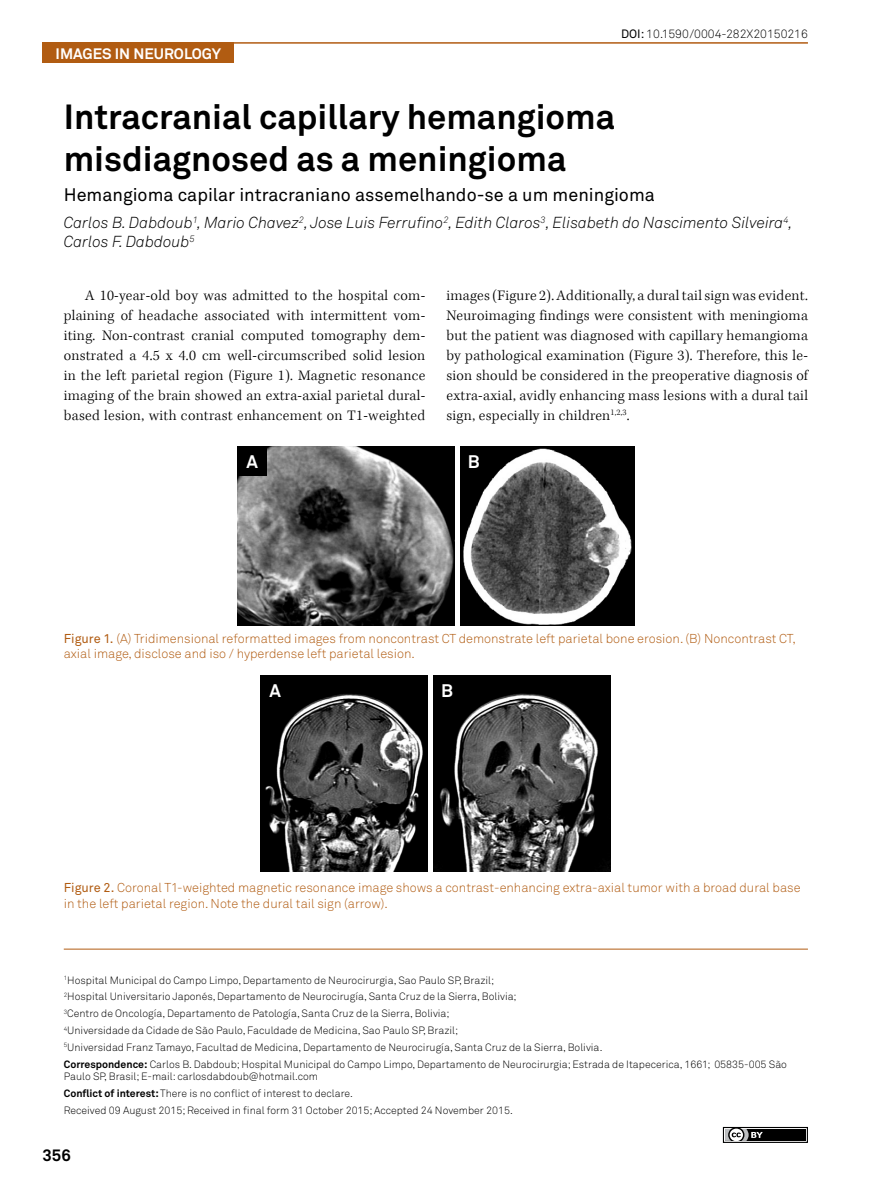
<style>
.page{position:relative;width:893px;height:1191px;background:#fff}
.page>*{position:absolute;margin:0;border:0;box-sizing:border-box;transform-origin:0 0}
.t1{font:700 34.5px/41.4px "Akkurat Pro";color:#000}
.t2{font:18px "Akkurat Pro";color:#000}
.t3{font:700 18px "Akkurat Pro";color:#fff}
.t4{font:700 16.5px "Akkurat Pro";color:#000}
.t5{font:italic 15.75px/18.9px "Akkurat Light Pro";color:#000}
.t6{font:300 15px/20px "Kepler Std";letter-spacing:.02em;color:#000;text-align:justify}
.t7{font:700 15px "Akkurat Pro";color:#fff}
.t8{font:12.75px/15.3px "Akkurat Light Pro";color:#b15c12}
.t9{font:12px "Akkurat Light Pro";color:#000}
.t10{font:10.5px/16.8px "Akkurat Light Pro";color:#000}
.s1{font-family:"Akkurat Pro"}
.s2{font-family:"Akkurat Pro";font-weight:700}
</style>
<div class="page">
<hr style="left:43px;top:42px;width:765px;height:2px;background:#b15c12">
<div style="left:43px;top:43px;width:191px;height:20px;background:#b15c12"></div>
<svg style="left:725px;top:1140px;width:81px;height:1px"></svg>
<div style="left:723px;top:1127px;width:85px;height:16px;border:1px solid #000"></div>
<div style="left:725px;top:1129px;width:81px;height:11px;background:#000"></div>
<svg style="left:725px;top:1129px;width:38px;height:11px"></svg>
<hr style="left:64px;top:948px;width:744px;height:1px;background:#b15c12">
<img style="left:237px;top:446px;width:397px;height:179px">
<div style="left:237px;top:446px;width:30px;height:30px;background:#000"></div>
<div style="left:460px;top:446px;width:29px;height:30px;background:#000"></div>
<div style="left:455px;top:446px;width:5px;height:179px;background:#fff"></div>
<img style="left:260px;top:675px;width:351px;height:197px">
<div style="left:260px;top:675px;width:30px;height:30px;background:#000"></div>
<div style="left:433px;top:675px;width:29px;height:30px;background:#000"></div>
<div style="left:428px;top:675px;width:5px;height:197px;background:#fff"></div>
<h3 class="t7" style="left:56px;top:44px;width:167px">IMAGES IN NEUROLOGY</h3>
<p class="t9" style="left:621px;top:27px;width:188px"><span class="s1">DOI:</span> 10.1590/0004-282X20150216</p>
<h1 class="t1" style="left:64px;top:97px;width:553px">Intracranial capillary hemangioma misdiagnosed as a meningioma</h1>
<h2 class="t2" style="left:64px;top:184px;width:593px">Hemangioma capilar intracraniano assemelhando-se a um meningioma</h2>
<h3 class="t5" style="left:64px;top:213px;width:730px">Carlos B. Dabdoub<sup>1</sup>, Mario Chavez<sup>2</sup>, Jose Luis Ferrufino<sup>2</sup>, Edith Claros<sup>3</sup>, Elisabeth do Nascimento Silveira<sup>4</sup>,<br>Carlos F. Dabdoub<sup>5</sup></h3>
<p class="t6" style="left:64px;top:286px;width:363px;text-indent:21px">A 10-year-old boy was admitted to the hospital com&shy;plaining of headache associated with intermittent vom&shy;iting. Non-contrast cranial computed tomography dem&shy;onstrated a 4.5 x 4.0 cm well-circumscribed solid lesion in the left parietal region (Figure 1). Magnetic resonance imaging of the brain showed an extra-axial parietal dural&shy;based lesion, with contrast enhancement on T1-weighted</p>
<p class="t6" style="left:446px;top:286px;width:363px">images (Figure 2). Additionally, a dural tail sign was evident.<br>Neuroimaging findings were consistent with meningioma but the patient was diagnosed with capillary hemangioma by pathological examination (Figure 3). Therefore, this le&shy;sion should be considered in the preoperative diagnosis of extra-axial, avidly enhancing mass lesions with a dural tail sign, especially in children<sup>1,2,3</sup>.</p>
<h2 class="t3" style="left:246px;top:451px;width:13px">A</h2>
<h2 class="t3" style="left:468px;top:451px;width:13px">B</h2>
<p class="t8" style="left:64px;top:631px;width:734px"><span class="s1">Figure 1.</span> (A) Tridimensional reformatted images from noncontrast CT demonstrate left parietal bone erosion. (B) Noncontrast CT, axial image, disclose and iso / hyperdense left parietal lesion.</p>
<h2 class="t3" style="left:270px;top:679px;width:13px">A</h2>
<h2 class="t3" style="left:441px;top:679px;width:13px">B</h2>
<p class="t8" style="left:64px;top:880px;width:738px"><span class="s1">Figure 2.</span> Coronal T1-weighted magnetic resonance image shows a contrast-enhancing extra-axial tumor with a broad dural base in the left parietal region. Note the dural tail sign (arrow).</p>
<p class="t10" style="left:64px;top:971px;width:725px"><sup>1</sup>Hospital Municipal do Campo Limpo, Departamento de Neurocirurgia, Sao Paulo SP, Brazil;<br><sup>2</sup>Hospital Universitario Japonés, Departamento de Neurocirugía, Santa Cruz de la Sierra, Bolivia;<br><sup>3</sup>Centro de Oncología, Departamento de Patología, Santa Cruz de la Sierra, Bolivia;<br><sup>4</sup>Universidade da Cidade de São Paulo, Faculdade de Medicina, Sao Paulo SP, Brazil;<br><sup>5</sup>Universidad Franz Tamayo, Facultad de Medicina, Departamento de Neurocirugía, Santa Cruz de la Sierra, Bolivia.<br><span class="s2">Correspondence:</span> Carlos B. Dabdoub; Hospital Municipal do Campo Limpo, Departamento de Neurocirurgia; Estrada de Itapecerica, 1661; 05835-005 São</p>
<p class="t10" style="left:64px;top:1068px;width:450px">Paulo SP, Brasil; E-mail: carlosdabdoub@hotmail.com<br><span class="s2">Conflict of interest:</span> There is no conflict of interest to declare.<br>Received 09 August 2015; Received in final form 31 October 2015; Accepted 24 November 2015.</p>
<h3 class="t4" style="left:43px;top:1145px;width:30px">356</h3>
</div>
